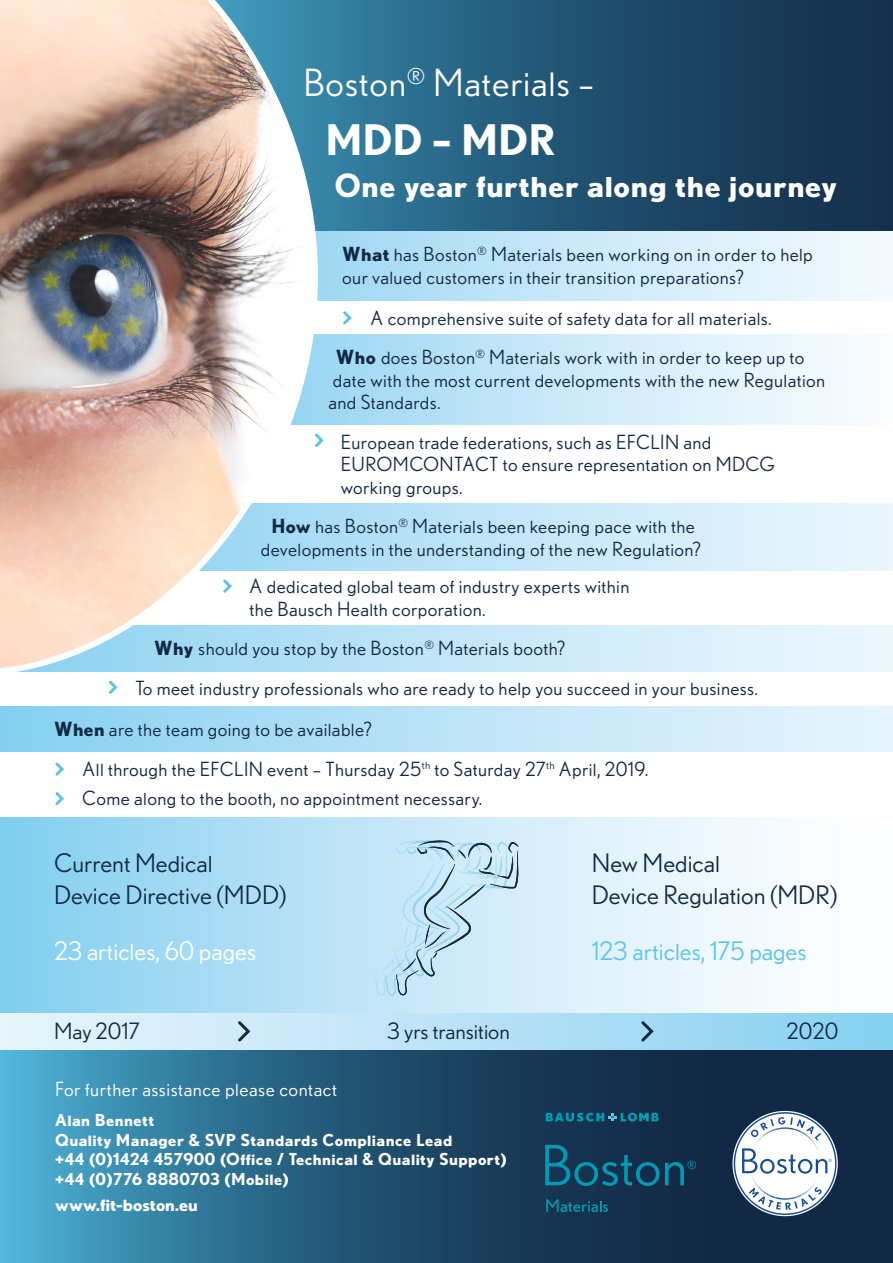
<style>
.page{position:relative;width:893px;height:1263px;background:#fff}
.page>*{position:absolute;margin:0;border:0;box-sizing:border-box;transform-origin:0 0}
.t1{font:700 42.15px "Nobel BL";color:#fff}
.t2{font:37.5px "Nobel BL";letter-spacing:.02em;color:#fff}
.t3{font:700 31.95px "Nobel BL";letter-spacing:.02em;color:#fff}
.t4{font:25.5px/32px "Nobel BL";color:#122945}
.t5{font:25.5px "Nobel BL";color:#5dc5ec}
.t6{font:25.5px "Nobel BL";color:#fff}
.t7{font:22.5px "Nobel BL";color:#122945}
.t8{font:19.5px/22.5px "Nobel BL";letter-spacing:.02em;color:#122945}
.t9{font:19.5px "Nobel BL";letter-spacing:.025em;color:#fff}
.t10{font:700 18px "Nobel BL";color:#fff}
.t11{font:700 16.5px/19.5px "Nobel BL";letter-spacing:.025em;color:#fff}
.s1{font-weight:700}
.s2{font-style:inherit}
</style>
<div class="page">
<svg style="left:321px;top:0;width:572px;height:232px;background:#215371"></svg>
<svg style="left:0;top:1050px;width:893px;height:213px;background:#235675"></svg>
<svg style="left:321px;top:335px;width:536px;height:89px;background:#cceaf9"></svg>
<svg style="left:321px;top:504px;width:572px;height:67px;background:#cceaf9"></svg>
<svg style="left:321px;top:625px;width:572px;height:46px;background:#d2ecf9"></svg>
<div style="left:0;top:706px;width:893px;height:45px;background:linear-gradient(to right,#89d0f0,#ebf5fd)"></div>
<svg style="left:321px;top:232px;width:572px;height:68px;background:#cce9f9"></svg>
<div style="left:0;top:817px;width:893px;height:233px;background:linear-gradient(to right,#8ad0f1,#fff)"></div>
<div style="left:0;top:1014px;width:893px;height:36px;background:linear-gradient(to right,#ecf5fd,#87d0f0)"></div>
<svg style="left:235px;top:1018px;width:17px;height:26px"></svg>
<svg style="left:639px;top:1018px;width:17px;height:26px"></svg>
<svg style="left:374px;top:840px;width:144px;height:156px;background:#c0dff0"></svg>
<svg style="left:733px;top:1111px;width:105px;height:105px"></svg>
<svg style="left:734px;top:1113px;width:102px;height:101px"></svg>
<svg style="left:742px;top:1117px;width:90px;height:93px"></svg>
<svg style="left:109px;top:680px;width:9px;height:14px"></svg>
<svg style="left:55px;top:762px;width:9px;height:14px"></svg>
<svg style="left:55px;top:792px;width:9px;height:14px"></svg>
<svg style="left:343px;top:311px;width:9px;height:14px"></svg>
<svg style="left:545px;top:1145px;width:114px;height:41px;background:#0f4b66"></svg>
<svg style="left:665px;top:1160px;width:31px;height:25px"></svg>
<svg style="left:546px;top:1113px;width:113px;height:8px"></svg>
<svg style="left:546px;top:1199px;width:62px;height:13px"></svg>
<img style="left:0;top:0;width:321px;height:672px">
<h2 class="t2" style="left:303px;top:61px;width:293px">Boston<sup>®</sup> Materials –</h2>
<h1 class="t1" style="left:325px;top:114px;width:232px">MDD – MDR</h1>
<h3 class="t3" style="left:334px;top:166px;width:504px">One year further along the journey</h3>
<p class="t8" style="left:342px;top:243px;width:472px"><span class="s1">What</span> has Boston<sup>®</sup> Materials been working on in order to help our valued customers in their transition preparations?</p>
<p class="t8" style="left:370px;top:306px;width:403px">A comprehensive suite of safety data for all materials.</p>
<p class="t8" style="left:328px;top:346px;width:498px;text-indent:7px"><span class="s1">Who</span> does Boston<sup>®</sup> Materials work with in order to keep up to date with the most current developments with the new Regulation and Standards.</p>
<p class="t8" style="left:341px;top:430px;width:436px">European trade federations, such as EFCLIN and<br><span class="s2">EUROMCONTACT</span> to ensure representation on MDCG working groups.</p>
<p class="t8" style="left:261px;top:515px;width:442px;text-align:center"><span class="s1">How</span> has Boston<sup>®</sup> Materials been keeping pace with the developments in the understanding of the new Regulation?</p>
<p class="t8" style="left:250px;top:575px;width:381px">A dedicated global team of industry experts within the Bausch Health corporation.</p>
<p class="t8" style="left:154px;top:637px;width:413px"><span class="s1">Why</span> should you stop by the Boston<sup>®</sup> Materials booth?</p>
<p class="t8" style="left:135px;top:676px;width:624px">To meet industry professionals who are ready to help you succeed in your business.</p>
<p class="t8" style="left:54px;top:717px;width:319px"><span class="s1">When</span> are the team going to be available?</p>
<p class="t8" style="left:82px;top:754px;width:568px;line-height:29.1px">All through the EFCLIN event – Thursday 25<sup>th</sup> to Saturday 27<sup>th</sup> April, 2019.<br>Come along to the booth, no appointment necessary.</p>
<h3 class="t4" style="left:54px;top:846px;width:234px">Current Medical<br>Device Directive (MDD)</h3>
<h3 class="t4" style="left:592px;top:846px;width:247px">New Medical<br>Device Regulation (MDR)</h3>
<h3 class="t6" style="left:54px;top:936px;width:204px">23 articles, 60 pages</h3>
<h3 class="t5" style="left:592px;top:936px;width:216px">123 articles, 175 pages</h3>
<p class="t7" style="left:54px;top:1018px;width:87px">May 2017</p>
<p class="t7" style="left:387px;top:1018px;width:124px">3 yrs transition</p>
<p class="t7" style="left:786px;top:1018px;width:53px">2020</p>
<p class="t9" style="left:55px;top:1078px;width:283px">For further assistance please contact</p>
<p class="t11" style="left:55px;top:1110px;width:453px">Alan Bennett<br>Quality Manager &amp; SVP Standards Compliance Lead<br>+44 (0)1424 457900 (Office / Technical &amp; Quality Support) +44 (0)776 8880703 (Mobile)</p>
<p class="t10" style="left:55px;top:1194px;width:144px">www.fit-boston.eu</p>
</div>
